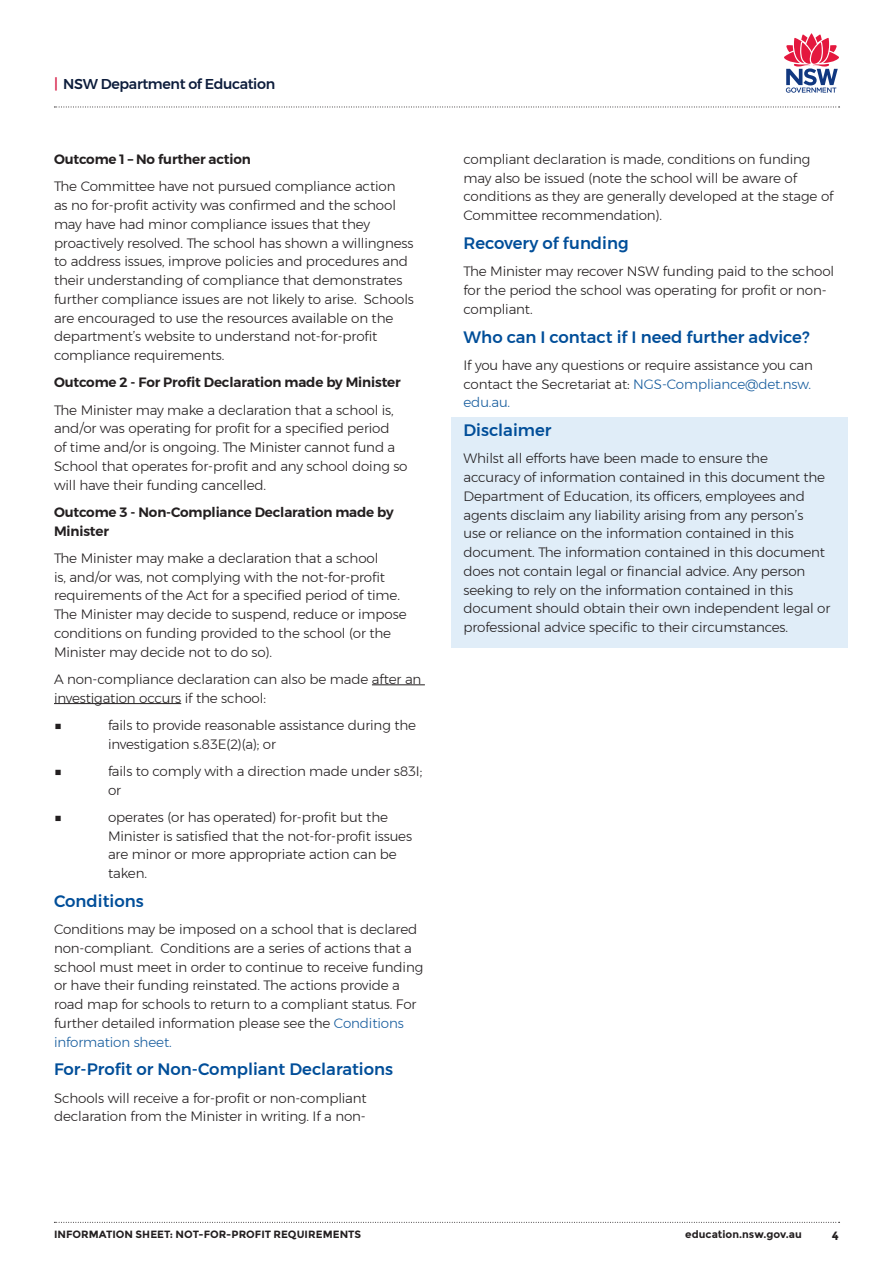
<style>
.page{position:relative;width:893px;height:1263px;background:#fff}
.page>*{position:absolute;margin:0;border:0;box-sizing:border-box;transform-origin:0 0}
.Headingoneah{font:500 16.5px "Montserrat";color:#014e99}
.t1{font:500 14.25px "Montserrat";letter-spacing:-.025em;color:#0c1c3b}
.bodyah{font:300 13.5px/18.8px "Montserrat";letter-spacing:-.01em;color:#231f20}
.shading{font:300 13.5px/18.8px "Montserrat";letter-spacing:-.01em;color:#231f20}
.bodyah-2{font:600 13.5px/18.8px "Montserrat";letter-spacing:-.01em;color:#231f20}
.t2{font:700 12px "Montserrat";color:#231f20}
.t3{font:700 10.5px "Montserrat";letter-spacing:.005em;color:#231f20}
.s1{color:#d61d46}
.s2{color:#175d9e}
</style>
<div class="page">
<div style="left:451px;top:417px;width:396px;height:42px;background:#e0edf8"></div>
<hr style="left:372px;top:684px;width:53px;height:1px;background:#231f20">
<hr style="left:54px;top:703px;width:127px;height:1px;background:#231f20">
<svg style="left:54px;top:107px;width:786px;height:1px"></svg>
<svg style="left:784px;top:33px;width:55px;height:60px"></svg>
<svg style="left:54px;top:1222px;width:786px;height:1px"></svg>
<div style="left:451px;top:437px;width:396px;height:211px;background:#e0edf8"></div>
<p class="t1" style="left:54px;top:73px;width:223px"><span class="s1">|</span> NSW Department of Education</p>
<p class="bodyah-2" style="left:54px;top:150px;width:198px">Outcome 1 – No further action</p>
<p class="bodyah" style="left:54px;top:177px;width:361px">The Committee have not pursued compliance action<br>as no for-profit activity was confirmed and the school may have had minor compliance issues that they proactively resolved. The school has shown a willingness to address issues, improve policies and procedures and their understanding of compliance that demonstrates further compliance issues are not likely to arise. Schools are encouraged to use the resources available on the department’s website to understand not-for-profit compliance requirements.</p>
<p class="bodyah-2" style="left:54px;top:373px;width:348px">Outcome 2 - For Profit Declaration made by Minister</p>
<p class="bodyah" style="left:54px;top:400px;width:355px">The Minister may make a declaration that a school is, and/or was operating for profit for a specified period<br>of time and/or is ongoing. The Minister cannot fund a School that operates for-profit and any school doing so will have their funding cancelled.</p>
<p class="bodyah-2" style="left:54px;top:503px;width:341px">Outcome 3 - Non-Compliance Declaration made by<br>Minister</p>
<p class="bodyah" style="left:54px;top:548px;width:354px">The Minister may make a declaration that a school<br>is, and/or was, not complying with the not-for-profit requirements of the Act for a specified period of time.<br>The Minister may decide to suspend, reduce or impose conditions on funding provided to the school (or the Minister may decide not to do so).</p>
<p class="bodyah" style="left:54px;top:669px;width:369px">A non-compliance declaration can also be made after an investigation occurs if the school:</p>
<p class="shading" style="left:54px;top:715px;width:10px">■</p>
<p class="shading" style="left:108px;top:715px;width:310px">fails to provide reasonable assistance during the investigation s.83E(2)(a); or</p>
<p class="shading" style="left:54px;top:761px;width:10px">■</p>
<p class="shading" style="left:108px;top:761px;width:316px">fails to comply with a direction made under s83I; or</p>
<p class="shading" style="left:54px;top:807px;width:10px">■</p>
<p class="shading" style="left:108px;top:807px;width:306px">operates (or has operated) for-profit but the Minister is satisfied that the not-for-profit issues are minor or more appropriate action can be taken.</p>
<p class="Headingoneah" style="left:54px;top:888px;width:91px">Conditions</p>
<p class="bodyah" style="left:54px;top:920px;width:371px">Conditions may be imposed on a school that is declared non-compliant. Conditions are a series of actions that a school must meet in order to continue to receive funding or have their funding reinstated. The actions provide a road map for schools to return to a compliant status. For further detailed information please see the <span class="s2">Conditions information sheet.</span></p>
<p class="Headingoneah" style="left:54px;top:1056px;width:341px">For-Profit or Non-Compliant Declarations</p>
<p class="bodyah" style="left:54px;top:1088px;width:314px">Schools will receive a for-profit or non-compliant declaration from the Minister in writing. If a non-</p>
<p class="bodyah" style="left:463px;top:150px;width:371px">compliant declaration is made, conditions on funding may also be issued (note the school will be aware of conditions as they are generally developed at the stage of Committee recommendation).</p>
<p class="Headingoneah" style="left:463px;top:230px;width:167px">Recovery of funding</p>
<p class="bodyah" style="left:463px;top:262px;width:372px">The Minister may recover NSW funding paid to the school for the period the school was operating for profit or non&shy;compliant.</p>
<p class="Headingoneah" style="left:463px;top:324px;width:347px">Who can I contact if I need further advice?</p>
<p class="bodyah" style="left:463px;top:355px;width:351px">If you have any questions or require assistance you can contact the Secretariat at: <span class="s2">NGS-Compliance@det.nsw. edu.au.</span></p>
<p class="Headingoneah" style="left:463px;top:417px;width:89px">Disclaimer</p>
<p class="shading" style="left:463px;top:449px;width:368px">Whilst all efforts have been made to ensure the<br>accuracy of information contained in this document the Department of Education, its officers, employees and agents disclaim any liability arising from any person’s<br>use or reliance on the information contained in this document. The information contained in this document does not contain legal or financial advice. Any person seeking to rely on the information contained in this document should obtain their own independent legal or professional advice specific to their circumstances.</p>
<p class="t3" style="left:54px;top:1228px;width:309px">INFORMATION SHEET: NOT-FOR-PROFIT REQUIREMENTS</p>
<p class="t3" style="left:685px;top:1228px;width:118px">education.nsw.gov.au</p>
<p class="t2" style="left:832px;top:1228px;width:9px">4</p>
</div>
